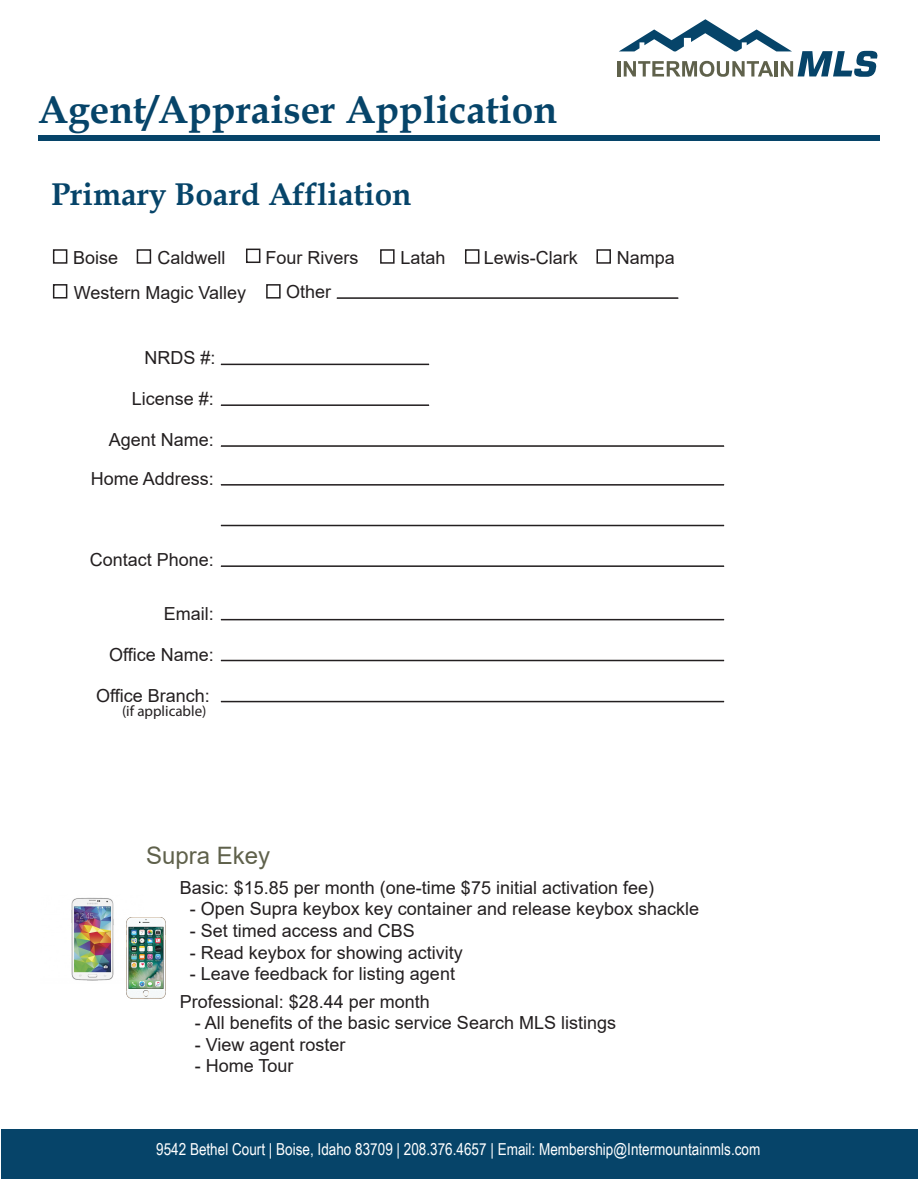
<style>
.page{position:relative;width:918px;height:1188px;background:#fff}
.page>*{position:absolute;margin:0;border:0;box-sizing:border-box;transform-origin:0 0}
.t1{font:700 39px "Book Antiqua";color:#064469}
.t2{font:700 31.5px "Book Antiqua";color:#064469}
.t3{font:24px "Arial";color:#5f614b}
.t4{font:18px/34.3px "Arial";color:#231f20}
.t5{font:16.5px "Arial Narrow";color:#fff}
.t6{font:15px "Myriad Pro";color:#231f20}
</style>
<div class="page">
<div style="left:53px;top:249px;width:14px;height:15px;border:2px solid #231f20"></div>
<div style="left:137px;top:249px;width:14px;height:15px;border:2px solid #231f20"></div>
<div style="left:597px;top:249px;width:14px;height:15px;border:2px solid #231f20"></div>
<div style="left:246px;top:249px;width:14px;height:14px;border:2px solid #231f20"></div>
<div style="left:380px;top:249px;width:15px;height:15px;border:2px solid #231f20"></div>
<div style="left:266px;top:284px;width:15px;height:15px;border:2px solid #231f20"></div>
<hr style="left:337px;top:297px;width:341px;height:2px;background:#231f20">
<div style="left:53px;top:284px;width:14px;height:15px;border:2px solid #231f20"></div>
<hr style="left:221px;top:364px;width:208px;height:1px;background:#231f20">
<hr style="left:221px;top:404px;width:208px;height:2px;background:#231f20">
<hr style="left:221px;top:445px;width:503px;height:2px;background:#231f20">
<hr style="left:221px;top:484px;width:503px;height:2px;background:#231f20">
<hr style="left:221px;top:525px;width:503px;height:1px;background:#231f20">
<hr style="left:221px;top:619px;width:503px;height:1px;background:#231f20">
<hr style="left:221px;top:660px;width:503px;height:1px;background:#231f20">
<hr style="left:221px;top:701px;width:503px;height:1px;background:#231f20">
<hr style="left:221px;top:565px;width:503px;height:2px;background:#231f20">
<img style="left:71px;top:897px;width:74px;height:84px">
<img style="left:126px;top:918px;width:40px;height:81px">
<div style="left:465px;top:249px;width:14px;height:15px;border:2px solid #231f20"></div>
<hr style="left:618px;top:61px;width:3px;height:16px;background:#5f614b">
<svg style="left:619px;top:19px;width:259px;height:58px"></svg>
<div style="left:38px;top:135px;width:841px;height:5px;background:#064469"></div>
<div style="left:1px;top:1129px;width:917px;height:50px;background:#064469"></div>
<h1 class="t1" style="left:38px;top:83px;width:521px">Agent/Appraiser Application</h1>
<h2 class="t2" style="left:51px;top:173px;width:362px">Primary Board Affliation</h2>
<p class="t4" style="left:73px;top:241px;width:175px">Boise<br>Western Magic Valley</p>
<p class="t4" style="left:158px;top:241px;width:70px">Caldwell</p>
<p class="t4" style="left:265px;top:240px;width:95px">Four Rivers</p>
<p class="t4" style="left:400px;top:241px;width:47px">Latah</p>
<p class="t4" style="left:617px;top:241px;width:60px">Nampa</p>
<p class="t4" style="left:484px;top:241px;width:95px">Lewis-Clark</p>
<p class="t4" style="left:286px;top:274px;width:47px">Other</p>
<p class="t4" style="left:144px;top:341px;width:73px">NRDS #:</p>
<p class="t4" style="left:132px;top:382px;width:84px">License #:</p>
<p class="t4" style="left:91px;top:420px;width:125px;line-height:38.8px;text-align:right">Agent Name:<br>Home Address:</p>
<p class="t4" style="left:90px;top:543px;width:126px">Contact Phone:</p>
<p class="t4" style="left:164px;top:596px;width:52px">Email:</p>
<p class="t4" style="left:109px;top:637px;width:106px">Office Name:</p>
<p class="t4" style="left:96px;top:678px;width:115px">Office Branch:</p>
<p class="t6" style="left:122px;top:702px;width:86px">(if applicable)</p>
<h3 class="t3" style="left:146px;top:839px;width:126px">Supra Ekey</h3>
<p class="t4" style="left:180px;top:870px;width:476px">Basic: $15.85 per month (one-time $75 initial activation fee)</p>
<p class="t4" style="left:190px;top:892px;width:511px">- Open Supra keybox key container and release keybox shackle</p>
<p class="t4" style="left:190px;top:913px;width:227px">- Set timed access and CBS</p>
<p class="t4" style="left:190px;top:935px;width:275px">- Read keybox for showing activity</p>
<p class="t4" style="left:180px;top:960px;width:277px;line-height:27.5px;text-indent:10px">- Leave feedback for listing agent<br>Professional: $28.44 per month</p>
<p class="t4" style="left:195px;top:1006px;width:423px">- All benefits of the basic service Search MLS listings</p>
<p class="t4" style="left:195px;top:1027px;width:152px">- View agent roster</p>
<p class="t4" style="left:195px;top:1049px;width:100px">- Home Tour</p>
<p class="t5" style="left:156px;top:1137px;width:606px">9542 Bethel Court | Boise, Idaho 83709 | 208.376.4657 | Email: Membership@Intermountainmls.com</p>
</div>
